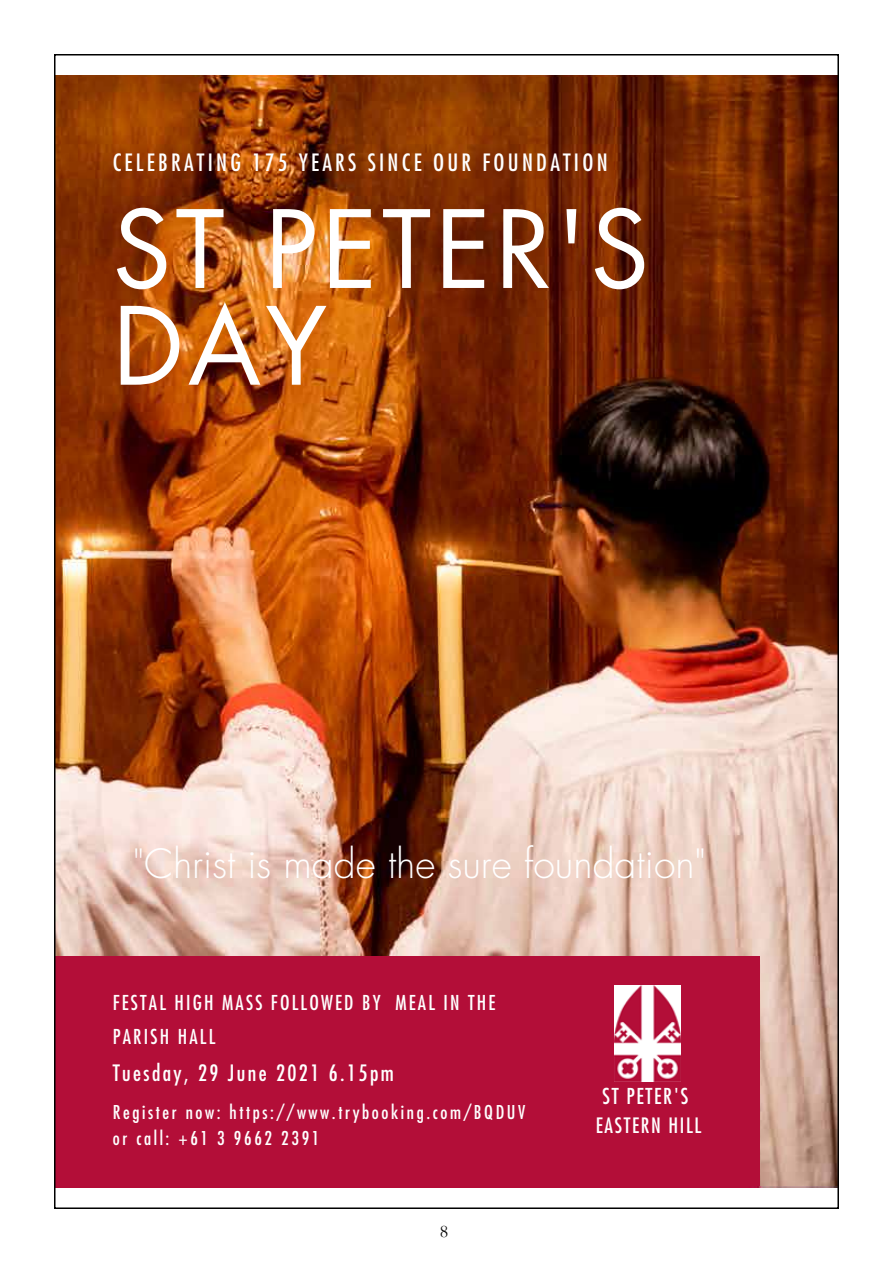
<style>
.page{position:relative;width:893px;height:1263px;background:#fff}
.page>*{position:absolute;margin:0;border:0;box-sizing:border-box;transform-origin:0 0}
.t1{font:104.55px/96.8px "Futura LT";letter-spacing:.04em;color:#fff}
.t2{font:300 39.3px "Futura LT";color:#fff}
.t3{font:condensed 23.25px "Futura LT";letter-spacing:.14em;color:#fff}
.t4{font:condensed 21.9px "Futura LT";letter-spacing:.11em;color:#fff}
.t5{font:condensed 21.3px "Futura LT";letter-spacing:.08em;color:#fff}
.t6{font:condensed 20.7px "Futura LT";letter-spacing:.08em;color:#fff}
.t7{font:condensed 19.95px/34.3px "Futura LT";letter-spacing:.11em;color:#fff}
.t8{font:condensed 18.6px/25.8px "Futura LT";letter-spacing:.14em;color:#fff}
.t9{font:18px "Garamond";color:#000}
</style>
<div class="page">
<img style="left:57px;top:77px;width:779px;height:1109px">
<div style="left:55px;top:956px;width:705px;height:230px;background:#b30e38"></div>
<img style="left:615px;top:985px;width:65px;height:96px">
<p class="t3" style="left:113px;top:148px;width:496px">CELEBRATING 175 YEARS SINCE OUR FOUNDATION</p>
<h1 class="t1" style="left:113px;top:202px;width:538px">ST PETER'S<br>DAY</h1>
<h2 class="t2" style="left:133px;top:839px;width:574px">"Christ is made the sure foundation"</h2>
<p class="t7" style="left:113px;top:985px;width:384px">FESTAL HIGH MASS FOLLOWED BY MEAL IN THE<br>PARISH HALL</p>
<p class="t4" style="left:113px;top:1060px;width:282px">Tuesday, 29 June 2021 6.15pm</p>
<p class="t8" style="left:113px;top:1099px;width:414px">Register now: https://www.trybooking.com/BQDUV or call: +61 3 9662 2391</p>
<p class="t9" style="left:440px;top:1219px;width:10px">8</p>
<p class="t5" style="left:602px;top:1083px;width:87px">ST PETER'S</p>
<p class="t6" style="left:596px;top:1113px;width:107px">EASTERN HILL</p>
</div>
